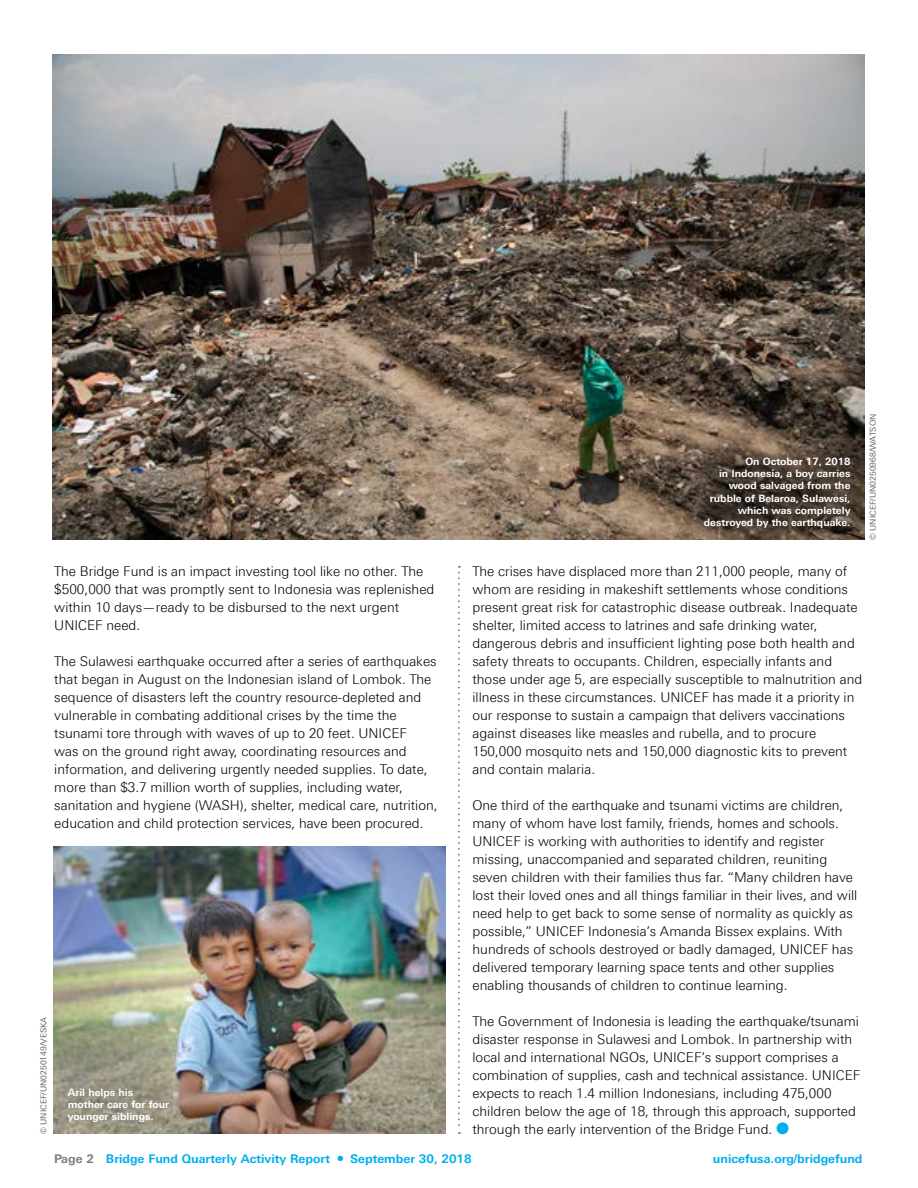
<style>
.page{position:relative;width:918px;height:1188px;background:#fff}
.page>*{position:absolute;margin:0;border:0;box-sizing:border-box;transform-origin:0 0}
.t1{font:300 13.5px/18px "Linotype Univers 330";color:#000}
.t2{font:700 12px "Linotype Univers 630";color:#00aeef}
.t3{font:700 10.2px/12.3px "Linotype Univers 630";color:#fff;text-align:right}
.t4{font:8.25px "Linotype Univers 430";color:#5f636a}
.s1{color:#00aeef}
.s2{color:#797d82}
</style>
<div class="page">
<svg style="left:458px;top:566px;width:2px;height:568px"></svg>
<img style="left:53px;top:54px;width:811px;height:486px">
<img style="left:53px;top:846px;width:393px;height:288px">
<svg style="left:56px;top:1040px;width:123px;height:92px;background:#989583"></svg>
<svg style="left:698px;top:450px;width:163px;height:82px;background:#463a30"></svg>
<p class="t1" style="left:54px;top:562px;width:382px">The Bridge Fund is an impact investing tool like no other. The $500,000 that was promptly sent to Indonesia was replenished within 10 days—ready to be disbursed to the next urgent UNICEF need.</p>
<p class="t1" style="left:54px;top:652px;width:385px">The Sulawesi earthquake occurred after a series of earthquakes that began in August on the Indonesian island of Lombok. The sequence of disasters left the country resource-depleted and vulnerable in combating additional crises by the time the tsunami tore through with waves of up to 20 feet. UNICEF<br>was on the ground right away, coordinating resources and information, and delivering urgently needed supplies. To date, more than $3.7 million worth of supplies, including water, sanitation and hygiene (WASH), shelter, medical care, nutrition, education and child protection services, have been procured.</p>
<p class="t4" style="left:39px;top:1134px;width:119px;rotate:-90deg">© UNICEF/UN0250149/VESKA</p>
<p class="t3" style="left:68px;top:1086px;width:103px;text-align:left">Aril helps his mother care for four younger siblings.</p>
<p class="t3" style="left:704px;top:455px;width:148px">On October 17, 2018<br>in Indonesia, a boy carries wood salvaged from the rubble of Belaroa, Sulawesi, which was completely destroyed by the earthquake.</p>
<p class="t4" style="left:868px;top:540px;width:128px;rotate:-90deg">© UNICEF/UN0250968/WATSON</p>
<p class="t1" style="left:473px;top:562px;width:391px">The crises have displaced more than 211,000 people, many of whom are residing in makeshift settlements whose conditions present great risk for catastrophic disease outbreak. Inadequate shelter, limited access to latrines and safe drinking water, dangerous debris and insufficient lighting pose both health and safety threats to occupants. Children, especially infants and those under age 5, are especially susceptible to malnutrition and illness in these circumstances. UNICEF has made it a priority in our response to sustain a campaign that delivers vaccinations against diseases like measles and rubella, and to procure 150,000 mosquito nets and 150,000 diagnostic kits to prevent and contain malaria.</p>
<p class="t1" style="left:473px;top:796px;width:386px">One third of the earthquake and tsunami victims are children, many of whom have lost family, friends, homes and schools.<br>UNICEF is working with authorities to identify and register missing, unaccompanied and separated children, reuniting seven children with their families thus far. “Many children have lost their loved ones and all things familiar in their lives, and will need help to get back to some sense of normality as quickly as possible,” UNICEF Indonesia’s Amanda Bissex explains. With hundreds of schools destroyed or badly damaged, UNICEF has delivered temporary learning space tents and other supplies enabling thousands of children to continue learning.</p>
<p class="t1" style="left:473px;top:1012px;width:389px">The Government of Indonesia is leading the earthquake/tsunami disaster response in Sulawesi and Lombok. In partnership with local and international NGOs, UNICEF’s support comprises a combination of supplies, cash and technical assistance. UNICEF expects to reach 1.4 million Indonesians, including 475,000 children below the age of 18, through this approach, supported through the early intervention of the Bridge Fund. <span class="s1">●</span></p>
<p class="t2" style="left:54px;top:1151px;width:419px"><span class="s2">Page 2</span> Bridge Fund Quarterly Activity Report ● September 30, 2018</p>
<p class="t2" style="left:713px;top:1151px;width:151px">unicefusa.org/bridgefund</p>
</div>
